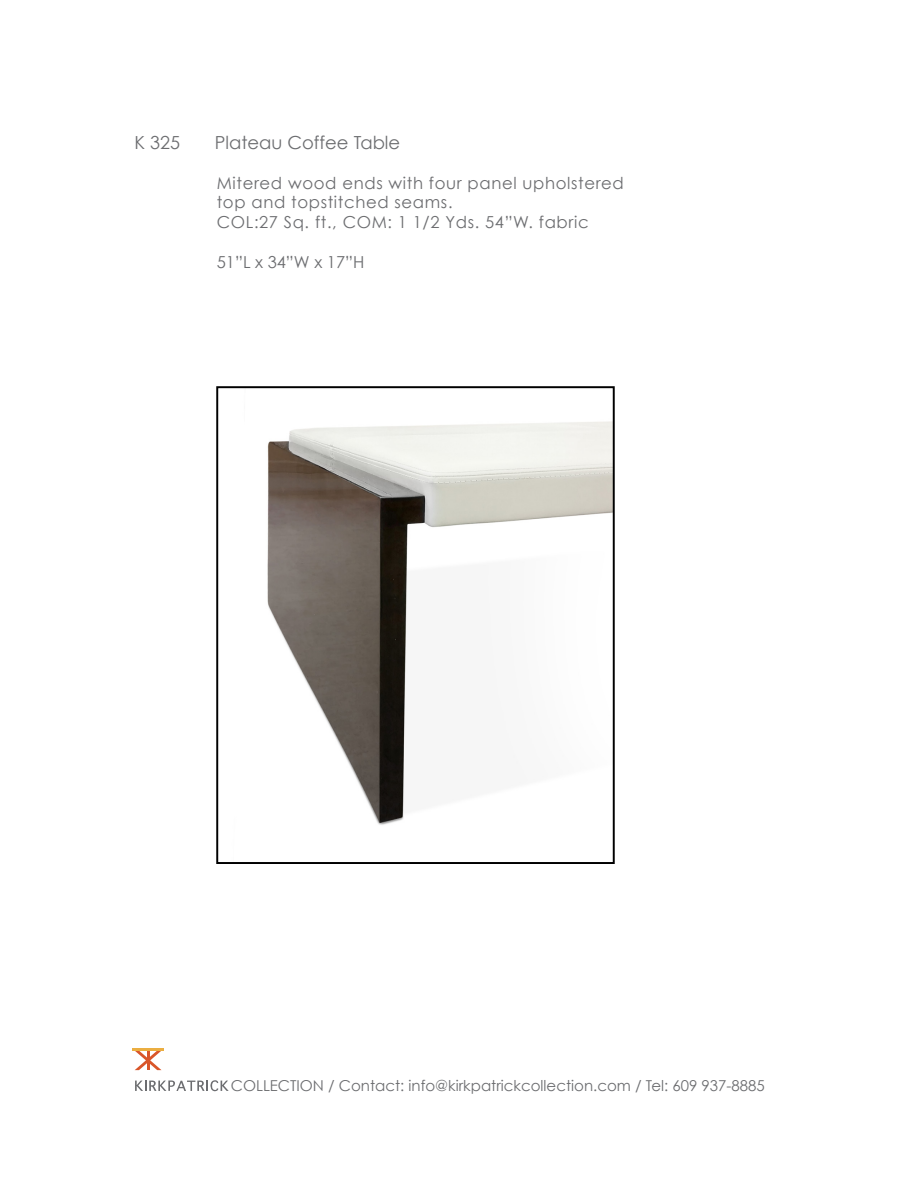
<style>
.page{position:relative;width:918px;height:1188px;background:#fff}
.page>*{position:absolute;margin:0;border:0;box-sizing:border-box;transform-origin:0 0}
.t1{font:18px "Century Gothic";color:#6c6d70}
.t2{font:16.5px "Century Gothic";letter-spacing:.04em;color:#6c6d70}
.t3{font:15px "Century Gothic";color:#6c6d70}
</style>
<div class="page">
<svg style="left:135px;top:1080px;width:94px;height:11px"></svg>
<img style="left:267px;top:421px;width:345px;height:404px">
<div style="left:216px;top:386px;width:399px;height:478px;border:2px solid #000"></div>
<svg style="left:135px;top:1051px;width:27px;height:19px"></svg>
<hr style="left:132px;top:1048px;width:32px;height:2px;background:#ebae41">
<p class="t1" style="left:135px;top:132px;width:47px">K 325</p>
<p class="t1" style="left:215px;top:132px;width:187px">Plateau Coffee Table</p>
<p class="t2" style="left:217px;top:173px;width:409px">Mitered wood ends with four panel upholstered</p>
<p class="t2" style="left:217px;top:192px;width:237px">top and topstitched seams.</p>
<p class="t2" style="left:217px;top:212px;width:373px">COL:27 Sq. ft., COM: 1 1/2 Yds. 54”W. fabric</p>
<p class="t2" style="left:217px;top:252px;width:149px">51”L x 34”W x 17”H</p>
<p class="t3" style="left:231px;top:1077px;width:535px">COLLECTION / Contact: info@kirkpatrickcollection.com / Tel: 609 937-8885</p>
</div>
